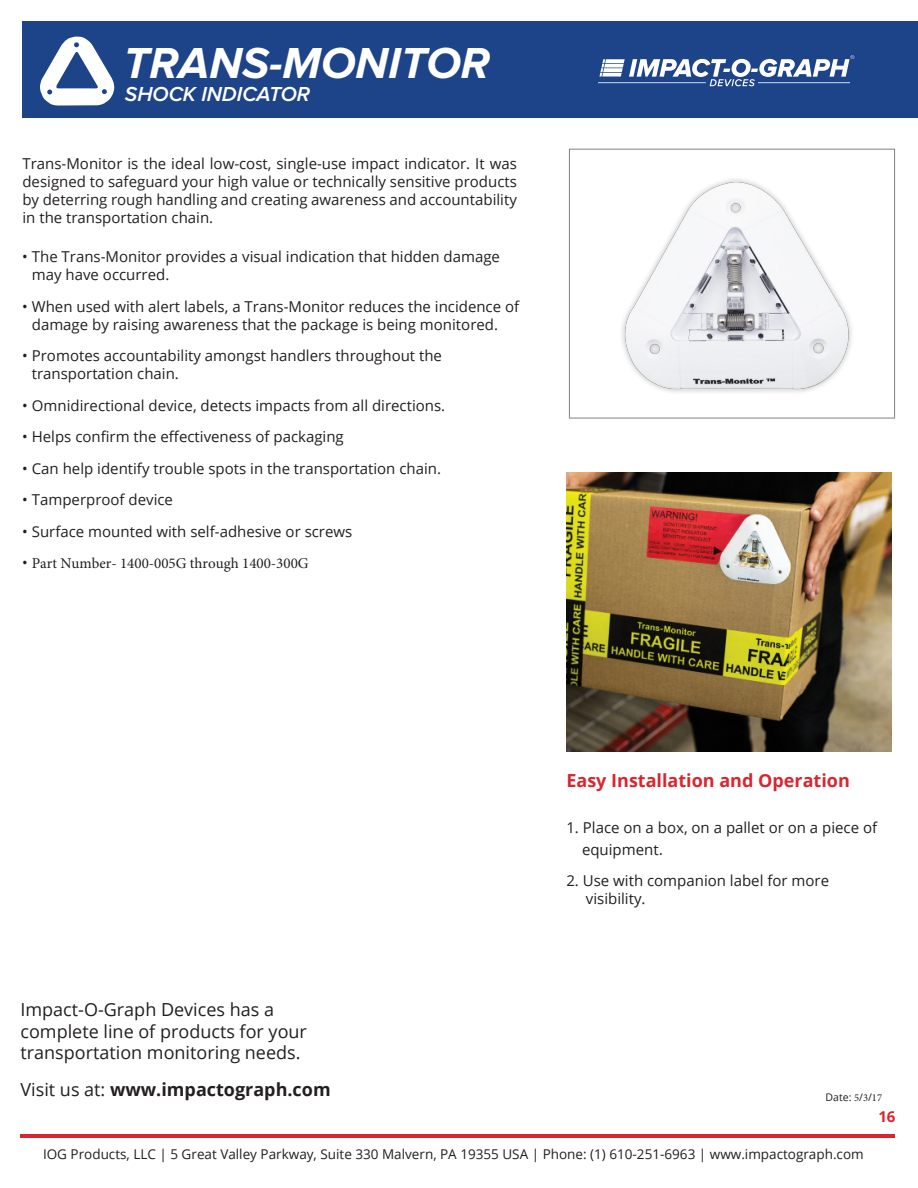
<style>
.page{position:relative;width:918px;height:1188px;background:#fff}
.page>*{position:absolute;margin:0;border:0;box-sizing:border-box;transform-origin:0 0}
.t1{font:italic 700 45px "Proxima Nova";color:#fff}
.t2{font:italic 600 21px "Proxima Nova";color:#fff}
.t3{font:18px/21.6px "Open Sans";color:#231f20}
.t4{font:700 18px "Open Sans";color:#231f20}
.t5{font:700 18px "Open Sans";color:#da252e}
.t6{font:15px/18px "Open Sans";color:#231f20}
.t7{font:15px "Minion Pro";color:#231f20}
.t8{font:700 15px "Open Sans";color:#da252e}
.t9{font:13.5px "Open Sans";color:#231f20}
.t10{font:10.5px "Open Sans";color:#231f20}
.s1{font-family:"Open Sans"}
.s2{font-weight:400}
.s3{font-family:"Helvetica Neue LT Std";font-weight:300;font-size:18px}
.s4{font-family:"Minion Pro"}
</style>
<div class="page">
<div style="left:22px;top:21px;width:896px;height:97px;background:#1d4389"></div>
<hr style="left:21px;top:1135px;width:874px;height:3px;background:#da252e">
<hr style="left:598px;top:82px;width:108px;height:1px;background:#fff">
<svg style="left:599px;top:55px;width:256px;height:31px"></svg>
<img style="left:622px;top:179px;width:230px;height:214px">
<div style="left:569px;top:149px;width:326px;height:269px;border:1px solid #808285"></div>
<img style="left:566px;top:473px;width:326px;height:279px">
<svg style="left:40px;top:36px;width:75px;height:70px"></svg>
<p class="t1" style="left:123px;top:38px;width:368px">TRANS-MONITOR</p>
<p class="t2" style="left:125px;top:82px;width:187px">SHOCK INDICATOR</p>
<p class="t6" style="left:22px;top:154px;width:496px;text-align:justify">Trans-Monitor is the ideal low-cost, single-use impact indicator. It was designed to safeguard your high value or technically sensitive products by deterring rough handling and creating awareness and accountability in the transportation chain.</p>
<p class="t6" style="left:32px;top:247px;width:470px;text-indent:-10px">• The Trans-Monitor provides a visual indication that hidden damage may have occurred.</p>
<p class="t6" style="left:32px;top:297px;width:489px;text-indent:-10px">• When used with alert labels, a Trans-Monitor reduces the incidence of damage by raising awareness that the package is being monitored.</p>
<p class="t6" style="left:32px;top:346px;width:412px;text-indent:-10px">• Promotes accountability amongst handlers throughout the transportation chain.</p>
<p class="t6" style="left:22px;top:396px;width:424px">• Omnidirectional device, detects impacts from all directions.</p>
<p class="t6" style="left:22px;top:427px;width:323px">• Helps confirm the effectiveness of packaging</p>
<p class="t6" style="left:22px;top:459px;width:420px">• Can help identify trouble spots in the transportation chain.</p>
<p class="t6" style="left:22px;top:490px;width:152px">• Tamperproof device</p>
<p class="t6" style="left:22px;top:522px;width:332px">• Surface mounted with self-adhesive or screws</p>
<p class="t7" style="left:22px;top:553px;width:288px"><span class="s1">•</span> Part Number- 1400-005G through 1400-300G</p>
<p class="t3" style="left:21px;top:998px;width:288px">Impact-O-Graph Devices has a complete line of products for your transportation monitoring needs.</p>
<p class="t4" style="left:21px;top:1077px;width:312px"><span class="s2">Visit us at:</span> www.impactograph.com</p>
<p class="t5" style="left:566px;top:768px;width:285px">Easy Installation and Operation</p>
<p class="t6" style="left:582px;top:817px;width:297px;line-height:21.6px;text-indent:-16px">1. Place on a box, on a pallet or on a piece of equipment<span class="s3">.</span></p>
<p class="t6" style="left:586px;top:872px;width:245px;text-indent:-20px">2. Use with companion label for more visibility.</p>
<p class="t10" style="left:826px;top:1090px;width:58px">Date: <span class="s4">5</span>/<span class="s4">3</span>/<span class="s4">17</span></p>
<p class="t8" style="left:878px;top:1106px;width:19px">16</p>
<p class="t9" style="left:43px;top:1145px;width:822px">IOG Products, LLC | 5 Great Valley Parkway, Suite 330 Malvern, PA 19355 USA | Phone: (1) 610-251-6963 | www.impactograph.com</p>
</div>
